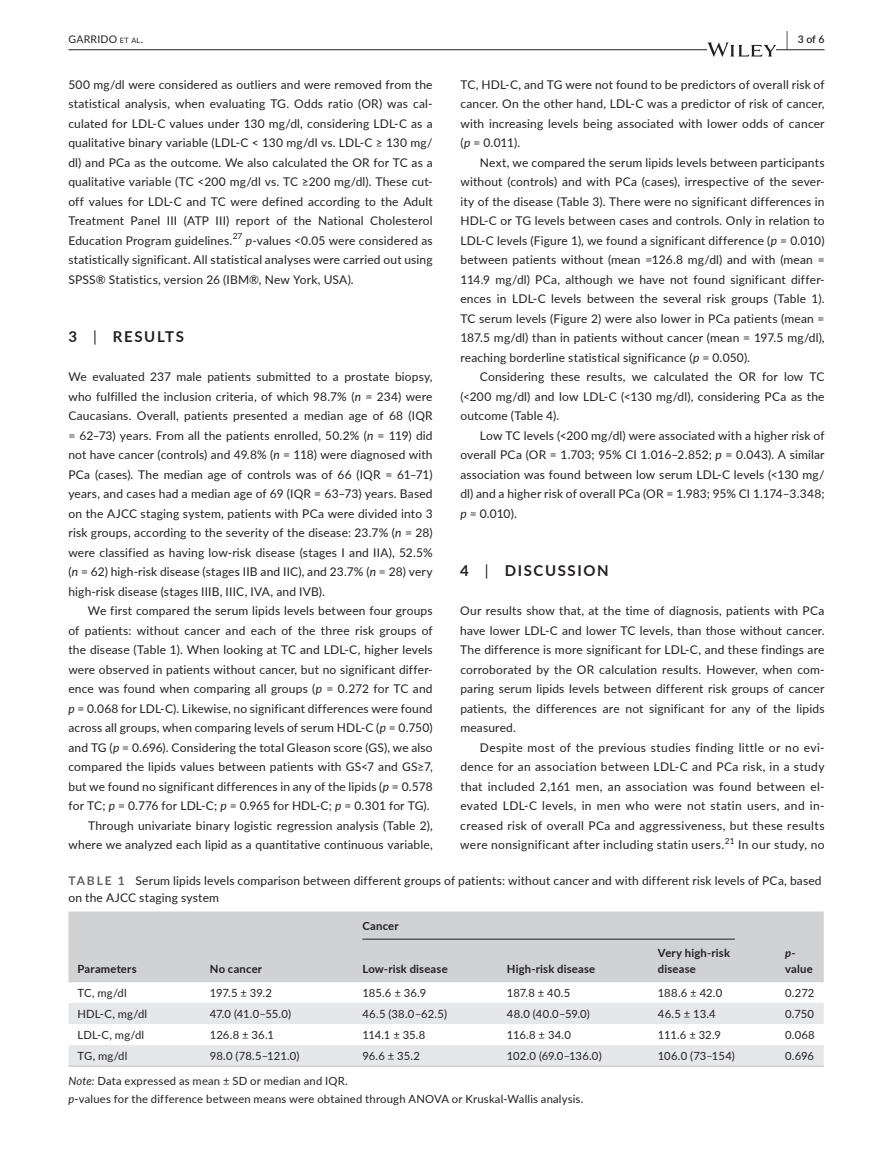
<style>
.page{position:relative;width:893px;height:1174px;background:#fff}
.page>*{position:absolute;margin:0;border:0;box-sizing:border-box;transform-origin:0 0}
.t1{font:700 15px "Lato";letter-spacing:.11em;color:#231f20}
.t2{font:12px/19.5px "Lato";letter-spacing:.015em;color:#231f20;text-align:justify}
.t3{font:11.25px/18px "Lato";letter-spacing:.015em;color:#231f20}
.t4{font:700 11.25px/15.8px "Lato";letter-spacing:.02em;color:#231f20}
.t5{font:italic 700 11.25px "Lato";color:#231f20}
.t6{font:10.5px "Lato";letter-spacing:.025em;color:#231f20}
.t7{font:600 10.5px "Lato";color:#231f20}
.t8{font:8.4px "Lato";color:#231f20}
.s1{font-size:7.35px}
.s2{font-size:19.5px}
.s3{font-style:italic}
.s4{font-weight:400}
.s5{font-weight:700;color:#636366}
.s6{font-style:normal}
</style>
<div class="page">
<hr style="left:68px;top:49px;width:756px;height:1px;background:#231f20">
<svg style="left:707px;top:42px;width:69px;height:15px"></svg>
<div style="left:68px;top:911px;width:756px;height:71px;background:#d1d2d4"></div>
<svg style="left:68px;top:1003px;width:756px;height:62px;fill:#e6e7e9"></svg>
<hr style="left:68px;top:1065px;width:133px;height:1px;background:#d1d2d4">
<hr style="left:201px;top:1065px;width:152px;height:1px;background:#d1d2d4">
<hr style="left:353px;top:1065px;width:145px;height:1px;background:#d1d2d4">
<hr style="left:498px;top:1065px;width:151px;height:1px;background:#d1d2d4">
<hr style="left:649px;top:1065px;width:127px;height:1px;background:#d1d2d4">
<hr style="left:776px;top:1065px;width:48px;height:1px;background:#d1d2d4">
<hr style="left:362px;top:938px;width:373px;height:1px;background:#231f20">
<p class="t6" style="left:68px;top:31px;width:76px">GARRIDO <span class="s1">et al</span>.</p>
<p class="t7" style="left:786px;top:31px;width:40px"><span class="s2">|</span> 3 of 6</p>
<p class="t2" style="left:68px;top:74px;width:366px">500 mg/dl were considered as outliers and were removed from the statistical analysis, when evaluating TG. Odds ratio (OR) was cal&shy;culated for LDL-C values under 130 mg/dl, considering LDL-C as a qualitative binary variable (LDL-C &lt; 130 mg/dl vs. LDL-C ≥ 130 mg/ dl) and PCa as the outcome. We also calculated the OR for TC as a qualitative variable (TC &lt;200 mg/dl vs. TC ≥200 mg/dl). These cut&shy;off values for LDL-C and TC were defined according to the Adult Treatment Panel III (ATP III) report of the National Cholesterol Education Program guidelines.<sup>27</sup> <span class="s3">p</span>-values &lt;0.05 were considered as statistically significant. All statistical analyses were carried out using SPSS® Statistics, version 26 (IBM®, New York, USA).</p>
<p class="t2" style="left:460px;top:74px;width:366px">TC, HDL-C, and TG were not found to be predictors of overall risk of cancer. On the other hand, LDL-C was a predictor of risk of cancer, with increasing levels being associated with lower odds of cancer (<span class="s3">p</span> = 0.011).</p>
<p class="t2" style="left:460px;top:152px;width:366px;text-indent:20px">Next, we compared the serum lipids levels between participants without (controls) and with PCa (cases), irrespective of the sever&shy;ity of the disease (Table 3). There were no significant differences in HDL-C or TG levels between cases and controls. Only in relation to LDL-C levels (Figure 1), we found a significant difference (<span class="s3">p</span> = 0.010) between patients without (mean =126.8 mg/dl) and with (mean = 114.9 mg/dl) PCa, although we have not found significant differ&shy;ences in LDL-C levels between the several risk groups (Table 1).<br>TC serum levels (Figure 2) were also lower in PCa patients (mean = 187.5 mg/dl) than in patients without cancer (mean = 197.5 mg/dl), reaching borderline statistical significance (<span class="s3">p</span> = 0.050).</p>
<p class="t2" style="left:460px;top:366px;width:366px;text-indent:20px">Considering these results, we calculated the OR for low TC (&lt;200 mg/dl) and low LDL-C (&lt;130 mg/dl), considering PCa as the outcome (Table 4).</p>
<p class="t2" style="left:460px;top:425px;width:366px;text-indent:20px">Low TC levels (&lt;200 mg/dl) were associated with a higher risk of overall PCa (OR = 1.703; 95% CI 1.016–2.852; <span class="s3">p</span> = 0.043). A similar association was found between low serum LDL-C levels (&lt;130 mg/ dl) and a higher risk of overall PCa (OR = 1.983; 95% CI 1.174–3.348; <span class="s3">p</span> = 0.010).</p>
<p class="t1" style="left:68px;top:326px;width:117px">3 <span class="s4">|</span> RESULTS</p>
<p class="t2" style="left:68px;top:366px;width:366px">We evaluated 237 male patients submitted to a prostate biopsy, who fulfilled the inclusion criteria, of which 98.7% (<span class="s3">n</span> = 234) were Caucasians. Overall, patients presented a median age of 68 (IQR = 62–73) years. From all the patients enrolled, 50.2% (<span class="s3">n</span> = 119) did not have cancer (controls) and 49.8% (<span class="s3">n</span> = 118) were diagnosed with PCa (cases). The median age of controls was of 66 (IQR = 61–71) years, and cases had a median age of 69 (IQR = 63–73) years. Based on the AJCC staging system, patients with PCa were divided into 3 risk groups, according to the severity of the disease: 23.7% (<span class="s3">n</span> = 28) were classified as having low-risk disease (stages I and IIA), 52.5% (<span class="s3">n</span> = 62) high-risk disease (stages IIB and IIC), and 23.7% (<span class="s3">n</span> = 28) very high-risk disease (stages IIIB, IIIC, IVA, and IVB).</p>
<p class="t2" style="left:68px;top:600px;width:366px;text-align:right">We first compared the serum lipids levels between four groups<br>of patients: without cancer and each of the three risk groups of the disease (Table 1). When looking at TC and LDL-C, higher levels were observed in patients without cancer, but no significant differ&shy;ence was found when comparing all groups (<span class="s3">p</span> = 0.272 for TC and <span class="s3">p</span> = 0.068 for LDL-C). Likewise, no significant differences were found across all groups, when comparing levels of serum HDL-C (<span class="s3">p</span> = 0.750) and TG (<span class="s3">p</span> = 0.696). Considering the total Gleason score (GS), we also compared the lipids values between patients with GS&lt;7 and GS≥7, but we found no significant differences in any of the lipids (<span class="s3">p</span> = 0.578 for TC; <span class="s3">p</span> = 0.776 for LDL-C; <span class="s3">p</span> = 0.965 for HDL-C; <span class="s3">p</span> = 0.301 for TG).<br>Through univariate binary logistic regression analysis (Table 2), where we analyzed each lipid as a quantitative continuous variable,</p>
<p class="t1" style="left:460px;top:560px;width:150px">4 <span class="s4">|</span> DISCUSSION</p>
<p class="t2" style="left:460px;top:600px;width:366px">Our results show that, at the time of diagnosis, patients with PCa have lower LDL-C and lower TC levels, than those without cancer.<br>The difference is more significant for LDL-C, and these findings are corroborated by the OR calculation results. However, when com&shy;paring serum lipids levels between different risk groups of cancer patients, the differences are not significant for any of the lipids measured.</p>
<p class="t2" style="left:460px;top:737px;width:366px;text-indent:20px">Despite most of the previous studies finding little or no evi&shy;dence for an association between LDL-C and PCa risk, in a study that included 2,161 men, an association was found between el&shy;evated LDL-C levels, in men who were not statin users, and in&shy;creased risk of overall PCa and aggressiveness, but these results were nonsignificant after including statin users.</p>
<p class="t8" style="left:725px;top:835px;width:11px">21</p>
<p class="t2" style="left:738px;top:834px;width:88px">In our study, no</p>
<p class="t2" style="left:68px;top:872px;width:755px;line-height:16.5px"><span class="s5">TABLE 1</span> Serum lipids levels comparison between different groups of patients: without cancer and with different risk levels of PCa, based on the AJCC staging system</p>
<p class="t4" style="left:77px;top:960px;width:61px">Parameters</p>
<p class="t4" style="left:210px;top:960px;width:54px">No cancer</p>
<p class="t4" style="left:362px;top:917px;width:38px">Cancer</p>
<p class="t4" style="left:658px;top:944px;width:74px">Very high-risk disease</p>
<p class="t5" style="left:785px;top:945px;width:12px">p<span class="s6">-</span></p>
<p class="t4" style="left:362px;top:960px;width:87px">Low-risk disease</p>
<p class="t4" style="left:507px;top:960px;width:90px">High-risk disease</p>
<p class="t4" style="left:785px;top:960px;width:29px">value</p>
<p class="t3" style="left:77px;top:983px;width:51px">TC, mg/dl</p>
<p class="t3" style="left:210px;top:983px;width:64px">197.5 ± 39.2</p>
<p class="t3" style="left:362px;top:983px;width:65px">185.6 ± 36.9</p>
<p class="t3" style="left:507px;top:983px;width:65px">187.8 ± 40.5</p>
<p class="t3" style="left:658px;top:983px;width:66px">188.6 ± 42.0</p>
<p class="t3" style="left:785px;top:983px;width:31px">0.272</p>
<p class="t3" style="left:77px;top:1004px;width:71px">HDL-C, mg/dl</p>
<p class="t3" style="left:210px;top:1004px;width:83px">47.0 (41.0–55.0)</p>
<p class="t3" style="left:362px;top:1004px;width:86px">46.5 (38.0–62.5)</p>
<p class="t3" style="left:507px;top:1004px;width:85px">48.0 (40.0–59.0)</p>
<p class="t3" style="left:658px;top:1004px;width:59px">46.5 ± 13.4</p>
<p class="t3" style="left:785px;top:1004px;width:30px">0.750</p>
<p class="t3" style="left:77px;top:1025px;width:68px">LDL-C, mg/dl</p>
<p class="t3" style="left:210px;top:1025px;width:66px">126.8 ± 36.1</p>
<p class="t3" style="left:362px;top:1025px;width:65px">114.1 ± 35.8</p>
<p class="t3" style="left:507px;top:1025px;width:66px">116.8 ± 34.0</p>
<p class="t3" style="left:658px;top:1025px;width:65px">111.6 ± 32.9</p>
<p class="t3" style="left:785px;top:1025px;width:31px">0.068</p>
<p class="t3" style="left:77px;top:1046px;width:51px">TG, mg/dl</p>
<p class="t3" style="left:210px;top:1046px;width:91px">98.0 (78.5–121.0)</p>
<p class="t3" style="left:362px;top:1046px;width:59px">96.6 ± 35.2</p>
<p class="t3" style="left:507px;top:1046px;width:96px">102.0 (69.0–136.0)</p>
<p class="t3" style="left:658px;top:1046px;width:78px">106.0 (73–154)</p>
<p class="t3" style="left:785px;top:1046px;width:30px">0.696</p>
<p class="t3" style="left:68px;top:1071px;width:516px"><span class="s3">Note:</span> Data expressed as mean ± SD or median and IQR.<br><span class="s3">p</span>-values for the difference between means were obtained through ANOVA or Kruskal-Wallis analysis.</p>
</div>
